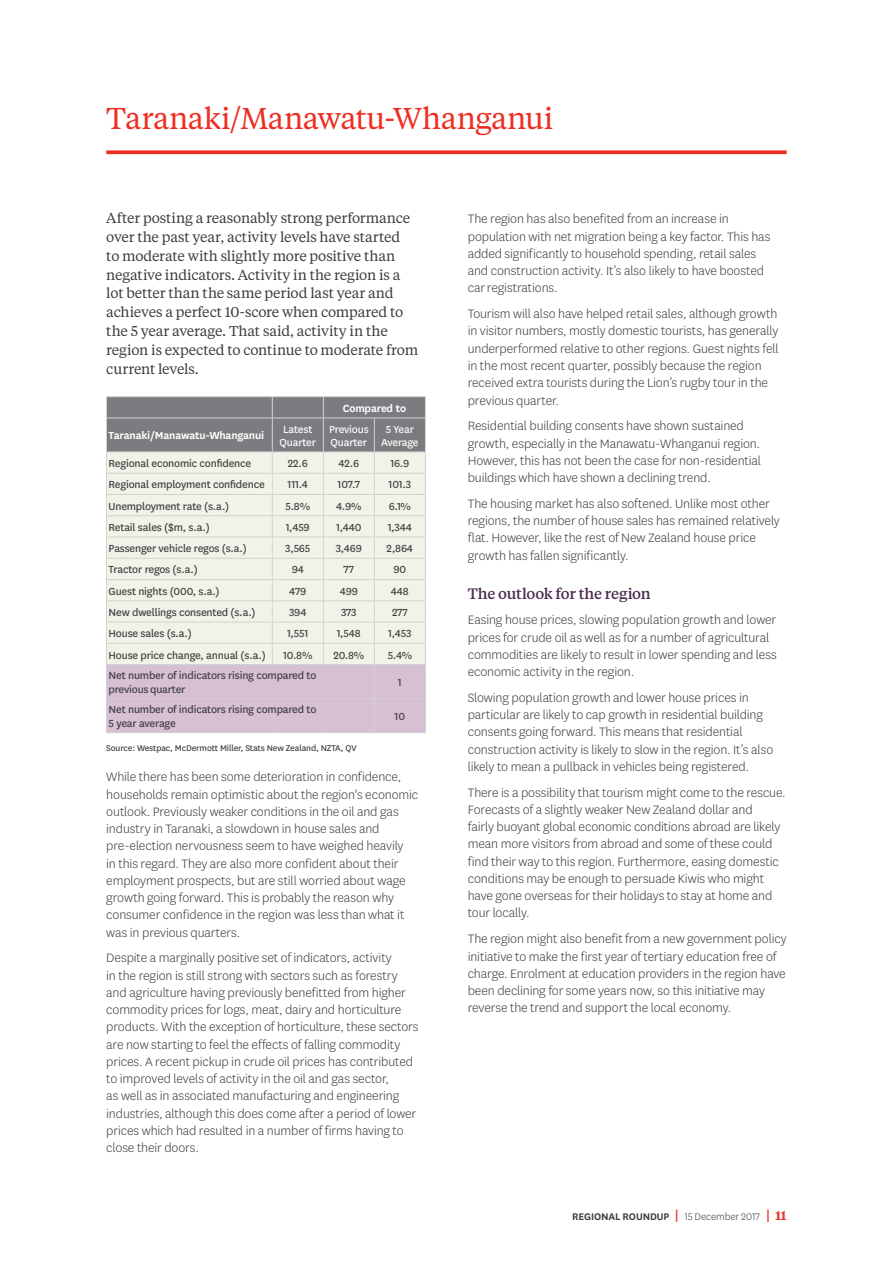
<style>
.page{position:relative;width:893px;height:1263px;background:#fff}
.page>*{position:absolute;margin:0;border:0;box-sizing:border-box;transform-origin:0 0}
.t1{font:30px "Tiempos Text";letter-spacing:-.015em;color:#ee2e22}
.t2{font:500 15px "Tiempos Text";letter-spacing:-.02em;color:#4b2d4e}
.t3{font:300 14.25px/17.2px "National LF";letter-spacing:-.01em;color:#3e3e3f}
.t4{font:14.25px/18.8px "Tiempos Text";letter-spacing:-.01em;color:#3e3e3f}
.t5{font:12px/14.4px "National LF";letter-spacing:-.015em;color:#3e3e3f}
.t6{font:12px/13.5px "National LF";letter-spacing:-.015em;color:#fff;text-align:center}
.t7{font:600 12px "National LF";letter-spacing:-.015em;color:#fff}
.t8{font:600 11.25px "National LF";letter-spacing:-.005em;color:#3e3e3f}
.t9{font:9.75px "National LF";letter-spacing:-.015em;color:#3e3e3f}
.s1{font-family:"Tiempos Text";font-size:13.5px;color:#ee2e22}
.s2{font-weight:300}
.s3{font-family:"Tiempos Text";font-size:12.75px;color:#ee2e22}
</style>
<div class="page">
<svg style="left:106px;top:150px;width:681px;height:4px;background:#ef4338"></svg>
<hr style="left:106px;top:396px;width:166px;height:1px;background:#d1d2d4">
<hr style="left:272px;top:396px;width:51px;height:1px;background:#d1d2d4">
<hr style="left:323px;top:396px;width:51px;height:1px;background:#d1d2d4">
<hr style="left:374px;top:396px;width:52px;height:1px;background:#d1d2d4">
<svg style="left:106px;top:397px;width:320px;height:336px;background:#d8d3d3"></svg>
<hr style="left:106px;top:418px;width:166px;height:1px;background:#d1d2d4">
<hr style="left:106px;top:418px;width:1px;height:34px;background:#d1d2d4">
<hr style="left:106px;top:452px;width:166px;height:1px;background:#d1d2d4">
<hr style="left:272px;top:418px;width:51px;height:1px;background:#d1d2d4">
<hr style="left:272px;top:418px;width:1px;height:34px;background:#d1d2d4">
<hr style="left:272px;top:452px;width:51px;height:1px;background:#d1d2d4">
<hr style="left:323px;top:418px;width:51px;height:1px;background:#d1d2d4">
<hr style="left:323px;top:418px;width:1px;height:34px;background:#d1d2d4">
<hr style="left:323px;top:452px;width:51px;height:1px;background:#d1d2d4">
<hr style="left:374px;top:418px;width:52px;height:1px;background:#d1d2d4">
<hr style="left:374px;top:418px;width:1px;height:34px;background:#d1d2d4">
<hr style="left:425px;top:418px;width:1px;height:34px;background:#d1d2d4">
<hr style="left:374px;top:452px;width:52px;height:1px;background:#d1d2d4">
<h1 class="t1" style="left:106px;top:98px;width:449px">Taranaki/Manawatu-Whanganui</h1>
<p class="t4" style="left:106px;top:208px;width:313px">After posting a reasonably strong performance over the past year, activity levels have started<br>to moderate with slightly more positive than negative indicators. Activity in the region is a lot better than the same period last year and achieves a perfect 10-score when compared to the 5 year average. That said, activity in the region is expected to continue to moderate from current levels.</p>
<p class="t7" style="left:343px;top:400px;width:65px">Compared to</p>
<p class="t7" style="left:109px;top:427px;width:157px">Taranaki/Manawatu-Whanganui</p>
<p class="t6" style="left:280px;top:422px;width:38px">Latest<br>Quarter</p>
<p class="t6" style="left:329px;top:422px;width:41px;text-align:left">Previous<br>Quarter</p>
<p class="t6" style="left:381px;top:422px;width:39px">5 Year<br>Average</p>
<p class="t5" style="left:109px;top:456px;width:144px">Regional economic confidence</p>
<p class="t5" style="left:288px;top:456px;width:22px">22.6</p>
<p class="t5" style="left:338px;top:456px;width:22px">42.6</p>
<p class="t5" style="left:390px;top:456px;width:20px">16.9</p>
<p class="t5" style="left:109px;top:477px;width:158px">Regional employment confidence</p>
<p class="t5" style="left:288px;top:477px;width:22px">111.4</p>
<p class="t5" style="left:338px;top:477px;width:24px">107.7</p>
<p class="t5" style="left:389px;top:477px;width:24px">101.3</p>
<p class="t5" style="left:109px;top:498px;width:122px">Unemployment rate (s.a.)</p>
<p class="t5" style="left:286px;top:498px;width:26px">5.8%</p>
<p class="t5" style="left:336px;top:498px;width:27px">4.9%</p>
<p class="t5" style="left:389px;top:498px;width:24px">6.1%</p>
<p class="t5" style="left:109px;top:519px;width:103px">Retail sales ($m, s.a.)</p>
<p class="t5" style="left:286px;top:519px;width:26px">1,459</p>
<p class="t5" style="left:336px;top:519px;width:27px">1,440</p>
<p class="t5" style="left:388px;top:519px;width:26px">1,344</p>
<p class="t5" style="left:109px;top:541px;width:140px">Passenger vehicle regos (s.a.)</p>
<p class="t5" style="left:285px;top:541px;width:27px">3,565</p>
<p class="t5" style="left:336px;top:541px;width:28px">3,469</p>
<p class="t5" style="left:387px;top:541px;width:28px">2,864</p>
<p class="t5" style="left:109px;top:562px;width:91px">Tractor regos (s.a.)</p>
<p class="t5" style="left:292px;top:562px;width:14px">94</p>
<p class="t5" style="left:344px;top:562px;width:12px">77</p>
<p class="t5" style="left:393px;top:562px;width:14px">90</p>
<p class="t5" style="left:109px;top:583px;width:113px">Guest nights (000, s.a.)</p>
<p class="t5" style="left:289px;top:583px;width:19px">479</p>
<p class="t5" style="left:340px;top:583px;width:20px">499</p>
<p class="t5" style="left:391px;top:583px;width:19px">448</p>
<p class="t5" style="left:109px;top:604px;width:149px">New dwellings consented (s.a.)</p>
<p class="t5" style="left:289px;top:604px;width:19px">394</p>
<p class="t5" style="left:341px;top:604px;width:17px">373</p>
<p class="t5" style="left:392px;top:604px;width:17px">277</p>
<p class="t5" style="left:109px;top:626px;width:85px">House sales (s.a.)</p>
<p class="t5" style="left:287px;top:626px;width:23px">1,551</p>
<p class="t5" style="left:337px;top:626px;width:26px">1,548</p>
<p class="t5" style="left:388px;top:626px;width:25px">1,453</p>
<p class="t5" style="left:109px;top:647px;width:159px">House price change, annual (s.a.)</p>
<p class="t5" style="left:283px;top:647px;width:31px">10.8%</p>
<p class="t5" style="left:333px;top:647px;width:32px">20.8%</p>
<p class="t5" style="left:388px;top:647px;width:26px">5.4%</p>
<p class="t5" style="left:109px;top:667px;width:209px">Net number of indicators rising compared to previous quarter</p>
<p class="t5" style="left:398px;top:675px;width:5px">1</p>
<p class="t5" style="left:109px;top:701px;width:209px">Net number of indicators rising compared to<br>5 year average</p>
<p class="t5" style="left:395px;top:709px;width:12px">10</p>
<p class="t9" style="left:106px;top:742px;width:252px">Source: Westpac, McDermott Miller, Stats New Zealand, NZTA, QV</p>
<p class="t3" style="left:106px;top:768px;width:313px">While there has been some deterioration in confidence, households remain optimistic about the region's economic outlook. Previously weaker conditions in the oil and gas industry in Taranaki, a slowdown in house sales and pre-election nervousness seem to have weighed heavily<br>in this regard. They are also more confident about their employment prospects, but are still worried about wage growth going forward. This is probably the reason why consumer confidence in the region was less than what it was in previous quarters.</p>
<p class="t3" style="left:106px;top:949px;width:314px">Despite a marginally positive set of indicators, activity<br>in the region is still strong with sectors such as forestry and agriculture having previously benefitted from higher commodity prices for logs, meat, dairy and horticulture products. With the exception of horticulture, these sectors are now starting to feel the effects of falling commodity prices. A recent pickup in crude oil prices has contributed to improved levels of activity in the oil and gas sector,<br>as well as in associated manufacturing and engineering industries, although this does come after a period of lower prices which had resulted in a number of firms having to close their doors.</p>
<p class="t3" style="left:468px;top:210px;width:304px">The region has also benefited from an increase in population with net migration being a key factor. This has added significantly to household spending, retail sales and construction activity. It’s also likely to have boosted car registrations.</p>
<p class="t3" style="left:468px;top:305px;width:312px">Tourism will also have helped retail sales, although growth in visitor numbers, mostly domestic tourists, has generally underperformed relative to other regions. Guest nights fell in the most recent quarter, possibly because the region received extra tourists during the Lion’s rugby tour in the previous quarter.</p>
<p class="t3" style="left:468px;top:417px;width:295px">Residential building consents have shown sustained growth, especially in the Manawatu-Whanganui region.<br>However, this has not been the case for non-residential buildings which have shown a declining trend.</p>
<p class="t3" style="left:468px;top:494px;width:314px">The housing market has also softened. Unlike most other regions, the number of house sales has remained relatively flat. However, like the rest of New Zealand house price growth has fallen significantly.</p>
<p class="t2" style="left:468px;top:583px;width:185px">The outlook for the region</p>
<p class="t3" style="left:468px;top:611px;width:311px">Easing house prices, slowing population growth and lower prices for crude oil as well as for a number of agricultural commodities are likely to result in lower spending and less economic activity in the region.</p>
<p class="t3" style="left:468px;top:688px;width:307px">Slowing population growth and lower house prices in particular are likely to cap growth in residential building consents going forward. This means that residential construction activity is likely to slow in the region. It’s also likely to mean a pullback in vehicles being registered.</p>
<p class="t3" style="left:468px;top:783px;width:319px">There is a possibility that tourism might come to the rescue.<br>Forecasts of a slightly weaker New Zealand dollar and<br>fairly buoyant global economic conditions abroad are likely mean more visitors from abroad and some of these could find their way to this region. Furthermore, easing domestic conditions may be enough to persuade Kiwis who might have gone overseas for their holidays to stay at home and tour locally.</p>
<p class="t3" style="left:468px;top:930px;width:320px">The region might also benefit from a new government policy initiative to make the first year of tertiary education free of charge. Enrolment at education providers in the region have been declining for some years now, so this initiative may reverse the trend and support the local economy.</p>
<p class="t8" style="left:572px;top:1209px;width:216px">REGIONAL ROUNDUP <span class="s1">|</span> <span class="s2">15 December 2017</span> <span class="s1">|</span> <span class="s3">11</span></p>
</div>
